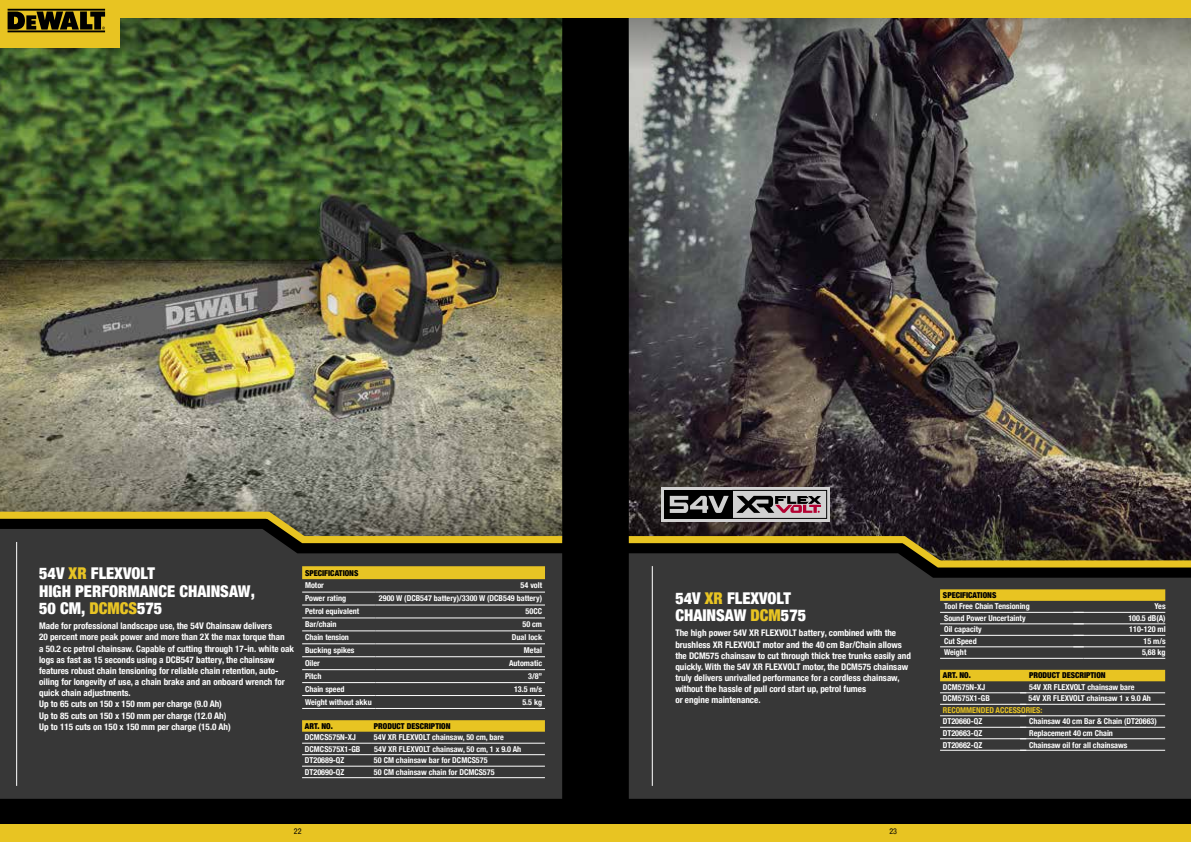
<style>
.page{position:relative;width:1191px;height:842px;background:#fff}
.page>*{position:absolute;margin:0;border:0;box-sizing:border-box;transform-origin:0 0}
.t1{font:900 condensed 16.2px/17.2px "Helvetica Neue";color:#fff}
.t2{font:700 condensed 9.1px/11.1px "Helvetica Neue";color:#fff}
.t3{font:700 condensed 8.1px "Helvetica Neue";color:#fff}
.t4{font:900 condensed 8.1px "Helvetica Neue";color:#000}
.t5{font:700 condensed 8.1px "Helvetica Neue";color:#e8c422}
.t6{font:condensed 8px "Helvetica Neue Condensed";color:#000}
.s1{color:#e8c424}
.s2{color:#e8c422}
</style>
<div class="page">
<div style="left:0;top:17px;width:595px;height:807px;background:#000"></div>
<div style="left:0;top:825px;width:595px;height:17px;background:#e8c422"></div>
<img style="left:0;top:69px;width:562px;height:426px">
<div style="left:0;top:549px;width:562px;height:250px;background:#373737"></div>
<svg style="left:0;top:495px;width:563px;height:54px;background:#655f42"></svg>
<hr style="left:16px;top:542px;width:1px;height:244px;background:#fff">
<svg style="left:302px;top:720px;width:243px;height:12px;background:#e0bd22"></svg>
<hr style="left:302px;top:743px;width:69px;height:1px;background:#fff">
<hr style="left:371px;top:743px;width:174px;height:1px;background:#fff">
<hr style="left:302px;top:754px;width:69px;height:1px;background:#fff">
<hr style="left:371px;top:754px;width:174px;height:1px;background:#fff">
<hr style="left:302px;top:766px;width:69px;height:1px;background:#fff">
<hr style="left:371px;top:766px;width:174px;height:1px;background:#fff">
<hr style="left:302px;top:777px;width:69px;height:1px;background:#fff">
<hr style="left:371px;top:777px;width:174px;height:1px;background:#fff">
<svg style="left:302px;top:566px;width:243px;height:13px;background:#e4c124"></svg>
<hr style="left:302px;top:592px;width:73px;height:1px;background:#fff">
<hr style="left:375px;top:592px;width:170px;height:1px;background:#fff">
<hr style="left:302px;top:605px;width:73px;height:1px;background:#fff">
<hr style="left:302px;top:618px;width:73px;height:1px;background:#fff">
<hr style="left:302px;top:631px;width:73px;height:1px;background:#fff">
<hr style="left:302px;top:643px;width:73px;height:1px;background:#fff">
<hr style="left:302px;top:656px;width:73px;height:1px;background:#fff">
<hr style="left:302px;top:669px;width:73px;height:1px;background:#fff">
<hr style="left:302px;top:682px;width:73px;height:1px;background:#fff">
<hr style="left:302px;top:695px;width:73px;height:1px;background:#fff">
<hr style="left:302px;top:708px;width:73px;height:1px;background:#fff">
<hr style="left:375px;top:605px;width:170px;height:1px;background:#fff">
<hr style="left:375px;top:618px;width:170px;height:1px;background:#fff">
<hr style="left:375px;top:631px;width:170px;height:1px;background:#fff">
<hr style="left:375px;top:643px;width:170px;height:1px;background:#fff">
<hr style="left:375px;top:656px;width:170px;height:1px;background:#fff">
<hr style="left:375px;top:669px;width:170px;height:1px;background:#fff">
<hr style="left:375px;top:682px;width:170px;height:1px;background:#fff">
<hr style="left:375px;top:695px;width:170px;height:1px;background:#fff">
<hr style="left:375px;top:708px;width:170px;height:1px;background:#fff">
<svg style="left:0;top:17px;width:562px;height:52px;background:#395125"></svg>
<div style="left:0;top:0;width:120px;height:47px;background:#e8c422"></div>
<div style="left:0;top:0;width:595px;height:17px;background:#e8c422"></div>
<svg style="left:7px;top:8px;width:99px;height:25px"></svg>
<svg style="left:8px;top:9px;width:97px;height:23px"></svg>
<div style="left:595px;top:17px;width:596px;height:808px;background:#000"></div>
<div style="left:595px;top:825px;width:596px;height:17px;background:#e8c422"></div>
<img style="left:629px;top:69px;width:562px;height:421px">
<div style="left:629px;top:574px;width:562px;height:225px;background:#373737"></div>
<hr style="left:652px;top:566px;width:1px;height:220px;background:#fff">
<div style="left:661px;top:487px;width:169px;height:35px;background:linear-gradient(to right,#d4d4d4,#b9b9b9)"></div>
<svg style="left:628px;top:490px;width:563px;height:84px"></svg>
<div style="left:940px;top:670px;width:225px;height:11px;background:#e8c422"></div>
<hr style="left:940px;top:692px;width:86px;height:1px;background:#fff">
<hr style="left:1020px;top:692px;width:145px;height:1px;background:#fff">
<hr style="left:940px;top:704px;width:86px;height:1px;background:#fff">
<hr style="left:1020px;top:704px;width:145px;height:1px;background:#fff">
<hr style="left:940px;top:715px;width:86px;height:1px;background:#fff">
<hr style="left:1020px;top:715px;width:145px;height:1px;background:#fff">
<hr style="left:940px;top:727px;width:86px;height:1px;background:#fff">
<hr style="left:1020px;top:727px;width:145px;height:1px;background:#fff">
<hr style="left:940px;top:738px;width:86px;height:1px;background:#fff">
<hr style="left:1020px;top:738px;width:145px;height:1px;background:#fff">
<hr style="left:940px;top:750px;width:86px;height:1px;background:#fff">
<hr style="left:1020px;top:750px;width:145px;height:1px;background:#fff">
<svg style="left:940px;top:589px;width:225px;height:12px;background:#e0bd22"></svg>
<hr style="left:940px;top:612px;width:143px;height:1px;background:#fff">
<hr style="left:1073px;top:612px;width:92px;height:1px;background:#fff">
<hr style="left:940px;top:624px;width:143px;height:1px;background:#fff">
<hr style="left:1073px;top:624px;width:92px;height:1px;background:#fff">
<hr style="left:940px;top:635px;width:143px;height:1px;background:#fff">
<hr style="left:1073px;top:635px;width:92px;height:1px;background:#fff">
<hr style="left:940px;top:646px;width:143px;height:1px;background:#fff">
<hr style="left:1073px;top:646px;width:92px;height:1px;background:#fff">
<hr style="left:940px;top:658px;width:143px;height:1px;background:#fff">
<hr style="left:1083px;top:658px;width:82px;height:1px;background:#fff">
<svg style="left:629px;top:17px;width:562px;height:52px;background:#686660"></svg>
<div style="left:595px;top:0;width:596px;height:17px;background:#e8c422"></div>
<h1 class="t1" style="left:39px;top:564px;width:217px">54V <span class="s1">XR</span> FLEXVOLT<br>HIGH PERFORMANCE CHAINSAW,<br>50 CM, <span class="s1">DCMCS</span>575</h1>
<p class="t2" style="left:39px;top:620px;width:256px">Made for professional landscape use, the 54V Chainsaw delivers<br>20 percent more peak power and more than 2X the max torque than<br>a 50.2 cc petrol chainsaw. Capable of cutting through 17-in. white oak logs as fast as 15 seconds using a DCB547 battery, the chainsaw features robust chain tensioning for reliable chain retention, auto&shy;oiling for longevity of use, a chain brake and an onboard wrench for quick chain adjustments.<br>Up to 65 cuts on 150 x 150 mm per charge (9.0 Ah)<br>Up to 85 cuts on 150 x 150 mm per charge (12.0 Ah)<br>Up to 115 cuts on 150 x 150 mm per charge (15.0 Ah)</p>
<p class="t4" style="left:305px;top:566px;width:55px">SPECIFICATIONS</p>
<p class="t3" style="left:305px;top:579px;width:20px">Motor</p>
<p class="t3" style="left:520px;top:579px;width:23px">54 volt</p>
<p class="t3" style="left:305px;top:592px;width:43px">Power rating</p>
<p class="t3" style="left:379px;top:592px;width:165px">2900 W (DCB547 battery)/3300 W (DCB549 battery)</p>
<p class="t3" style="left:305px;top:605px;width:56px">Petrol equivalent</p>
<p class="t3" style="left:525px;top:605px;width:18px">50CC</p>
<p class="t3" style="left:305px;top:618px;width:33px">Bar/chain</p>
<p class="t3" style="left:522px;top:618px;width:21px">50 cm</p>
<p class="t3" style="left:305px;top:631px;width:45px">Chain tension</p>
<p class="t3" style="left:512px;top:631px;width:32px">Dual lock</p>
<p class="t3" style="left:305px;top:643px;width:51px">Bucking spikes</p>
<p class="t3" style="left:524px;top:643px;width:20px">Metal</p>
<p class="t3" style="left:305px;top:656px;width:16px">Oiler</p>
<p class="t3" style="left:509px;top:656px;width:34px">Automatic</p>
<p class="t3" style="left:305px;top:669px;width:18px">Pitch</p>
<p class="t3" style="left:528px;top:669px;width:16px">3/8”</p>
<p class="t3" style="left:305px;top:682px;width:41px">Chain speed</p>
<p class="t3" style="left:514px;top:682px;width:30px">13.5 m/s</p>
<p class="t3" style="left:305px;top:695px;width:68px">Weight without akku</p>
<p class="t3" style="left:522px;top:695px;width:21px">5.5 kg</p>
<p class="t4" style="left:305px;top:719px;width:29px">ART. NO.</p>
<p class="t4" style="left:374px;top:719px;width:78px">PRODUCT DESCRIPTION</p>
<p class="t3" style="left:305px;top:731px;width:53px">DCMCS575N-XJ</p>
<p class="t3" style="left:374px;top:731px;width:131px">54V XR FLEXVOLT chainsaw, 50 cm, bare</p>
<p class="t3" style="left:305px;top:742px;width:57px">DCMCS575X1-GB</p>
<p class="t3" style="left:374px;top:742px;width:149px">54V XR FLEXVOLT chainsaw, 50 cm, 1 x 9.0 Ah</p>
<p class="t3" style="left:305px;top:754px;width:41px">DT20689-QZ</p>
<p class="t3" style="left:374px;top:754px;width:115px">50 CM chainsaw bar for DCMCS575</p>
<p class="t3" style="left:305px;top:765px;width:41px">DT20690-QZ</p>
<p class="t3" style="left:374px;top:765px;width:122px">50 CM chainsaw chain for DCMCS575</p>
<h1 class="t1" style="left:675px;top:588px;width:132px">54V <span class="s2">XR</span> FLEXVOLT<br>CHAINSAW <span class="s2">DCM</span>575</h1>
<p class="t2" style="left:675px;top:627px;width:237px">The high power 54V XR FLEXVOLT battery, combined with the brushless XR FLEXVOLT motor and the 40 cm Bar/Chain allows the DCM575 chainsaw to cut through thick tree trunks easily and quickly. With the 54V XR FLEXVOLT motor, the DCM575 chainsaw truly delivers unrivalled performance for a cordless chainsaw, without the hassle of pull cord start up, petrol fumes<br>or engine maintenance.</p>
<p class="t6" style="left:294px;top:827px;width:9px">22</p>
<p class="t6" style="left:889px;top:827px;width:9px">23</p>
<p class="t4" style="left:943px;top:588px;width:55px">SPECIFICATIONS</p>
<p class="t3" style="left:944px;top:600px;width:87px">Tool Free Chain Tensioning</p>
<p class="t3" style="left:1154px;top:600px;width:13px">Yes</p>
<p class="t3" style="left:944px;top:611px;width:83px">Sound Power Uncertainty</p>
<p class="t3" style="left:1128px;top:611px;width:39px">100.5 dB(A)</p>
<p class="t3" style="left:944px;top:623px;width:39px">Oil capacity</p>
<p class="t3" style="left:1129px;top:623px;width:38px">110-120 ml</p>
<p class="t3" style="left:944px;top:634px;width:34px">Cut Speed</p>
<p class="t3" style="left:1143px;top:634px;width:24px">15 m/s</p>
<p class="t3" style="left:944px;top:646px;width:24px">Weight</p>
<p class="t3" style="left:1142px;top:646px;width:25px">5,68 kg</p>
<p class="t4" style="left:943px;top:669px;width:29px">ART. NO.</p>
<p class="t4" style="left:1029px;top:669px;width:78px">PRODUCT DESCRIPTION</p>
<p class="t3" style="left:943px;top:680px;width:44px">DCM575N-XJ</p>
<p class="t3" style="left:1029px;top:680px;width:107px">54V XR FLEXVOLT chainsaw bare</p>
<p class="t3" style="left:943px;top:692px;width:48px">DCM575X1-GB</p>
<p class="t3" style="left:1028px;top:692px;width:124px">54V XR FLEXVOLT chainsaw 1 x 9.0 Ah</p>
<p class="t5" style="left:943px;top:703px;width:101px">RECOMMENDED ACCESSORIES:</p>
<p class="t3" style="left:943px;top:715px;width:41px">DT20660-QZ</p>
<p class="t3" style="left:1029px;top:715px;width:129px">Chainsaw 40 cm Bar &amp; Chain (DT20663)</p>
<p class="t3" style="left:943px;top:726px;width:41px">DT20663-QZ</p>
<p class="t3" style="left:1029px;top:726px;width:85px">Replacement 40 cm Chain</p>
<p class="t3" style="left:943px;top:738px;width:41px">DT20662-QZ</p>
<p class="t3" style="left:1029px;top:738px;width:100px">Chainsaw oil for all chainsaws</p>
</div>
